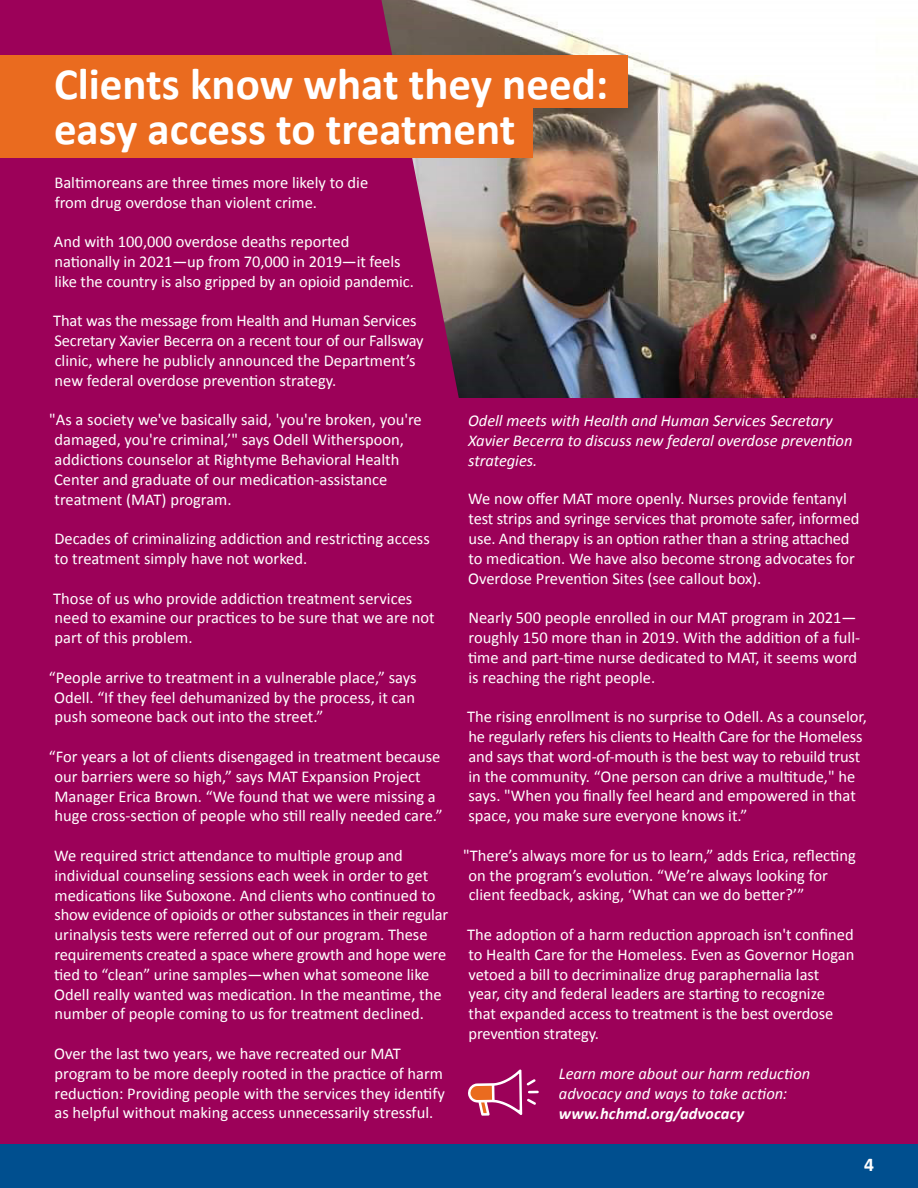
<style>
.page{position:relative;width:918px;height:1188px;background:#fff}
.page>*{position:absolute;margin:0;border:0;box-sizing:border-box;transform-origin:0 0}
.t1{font:700 45px/45px "Calibri";color:#fff}
.t2{font:700 19.5px "Calibri";color:#fff}
.t3{font:16.5px/19.8px "Calibri";color:#fff}
.t4{font:italic 16.5px/19.8px "Calibri";letter-spacing:-.005em;color:#fff}
.s1{font-weight:700}
</style>
<div class="page">
<div style="left:0;top:0;width:918px;height:1157px;background:#9c0159"></div>
<img style="left:468px;top:0;width:450px;height:397px">
<svg style="left:16px;top:0;width:452px;height:398px"></svg>
<div style="left:0;top:56px;width:627px;height:52px;background:#ea6b1f"></div>
<div style="left:0;top:100px;width:533px;height:58px;background:#ea6b1f"></div>
<svg style="left:468px;top:1069px;width:71px;height:47px"></svg>
<div style="left:0;top:1144px;width:918px;height:44px;background:#004f8f"></div>
<p class="t1" style="left:54px;top:59px;width:556px">Clients know what they need: easy access to treatment</p>
<p class="t3" style="left:54px;top:172px;width:315px">Baltimoreans are three times more likely to die</p>
<p class="t3" style="left:55px;top:192px;width:264px">from drug overdose than violent crime.</p>
<p class="t3" style="left:54px;top:231px;width:297px">And with 100,000 overdose deaths reported</p>
<p class="t3" style="left:55px;top:251px;width:347px">nationally in 2021—up from 70,000 in 2019—it feels</p>
<p class="t3" style="left:55px;top:271px;width:361px">like the country is also gripped by an opioid pandemic.</p>
<p class="t3" style="left:53px;top:310px;width:372px">That was the message from Health and Human Services<br>Secretary Xavier Becerra on a recent tour of our Fallsway clinic, where he publicly announced the Department’s</p>
<p class="t3" style="left:55px;top:370px;width:283px">new federal overdose prevention strategy.</p>
<p class="t3" style="left:54px;top:409px;width:369px;text-indent:-5px">"As a society we've basically said, 'you're broken, you're damaged, you're criminal,’" says Odell Witherspoon, addictions counselor at Rightyme Behavioral Health</p>
<p class="t3" style="left:54px;top:469px;width:335px">Center and graduate of our medication-assistance treatment (MAT) program.</p>
<p class="t3" style="left:54px;top:528px;width:377px">Decades of criminalizing addiction and restricting access</p>
<p class="t3" style="left:54px;top:548px;width:254px">to treatment simply have not worked.</p>
<p class="t3" style="left:53px;top:588px;width:383px">Those of us who provide addiction treatment services need to examine our practices to be sure that we are not part of this problem.</p>
<p class="t3" style="left:54px;top:667px;width:364px;text-align:justify;text-indent:-5px">“People arrive to treatment in a vulnerable place,” says Odell. “If they feel dehumanized by the process, it can push someone back out into the street.”</p>
<p class="t3" style="left:54px;top:746px;width:390px;text-indent:-5px">“For years a lot of clients disengaged in treatment because our barriers were so high,” says MAT Expansion Project Manager Erica Brown. “We found that we were missing a huge cross-section of people who still really needed care.”</p>
<p class="t3" style="left:54px;top:845px;width:396px">We required strict attendance to multiple group and individual counseling sessions each week in order to get medications like Suboxone. And clients who continued to show evidence of opioids or other substances in their regular urinalysis tests were referred out of our program. These requirements created a space where growth and hope were tied to “clean” urine samples—when what someone like Odell really wanted was medication. In the meantime, the number of people coming to us for treatment declined.</p>
<p class="t3" style="left:54px;top:1043px;width:392px">Over the last two years, we have recreated our MAT program to be more deeply rooted in the practice of harm reduction: Providing people with the services they identify as helpful without making access unnecessarily stressful.</p>
<p class="t4" style="left:468px;top:410px;width:386px">Odell meets with Health and Human Services Secretary<br>Xavier Becerra to discuss new federal overdose prevention strategies.</p>
<p class="t3" style="left:468px;top:488px;width:393px">We now offer MAT more openly. Nurses provide fentanyl test strips and syringe services that promote safer, informed use. And therapy is an option rather than a string attached to medication. We have also become strong advocates for Overdose Prevention Sites (see callout box).</p>
<p class="t3" style="left:468px;top:607px;width:394px">Nearly 500 people enrolled in our MAT program in 2021— roughly 150 more than in 2019. With the addition of a full&shy;time and part-time nurse dedicated to MAT, it seems word is reaching the right people.</p>
<p class="t3" style="left:467px;top:706px;width:401px">The rising enrollment is no surprise to Odell. As a counselor, he regularly refers his clients to Health Care for the Homeless and says that word-of-mouth is the best way to rebuild trust in the community. “One person can drive a multitude," he says. "When you finally feel heard and empowered in that space, you make sure everyone knows it.”</p>
<p class="t3" style="left:468px;top:845px;width:389px;text-indent:-5px">"There’s always more for us to learn,” adds Erica, reflecting on the program’s evolution. “We’re always looking for client feedback, asking, ‘What can we do better?’”</p>
<p class="t3" style="left:467px;top:924px;width:389px">The adoption of a harm reduction approach isn't confined to Health Care for the Homeless. Even as Governor Hogan vetoed a bill to decriminalize drug paraphernalia last<br>year, city and federal leaders are starting to recognize that expanded access to treatment is the best overdose prevention strategy.</p>
<p class="t4" style="left:559px;top:1063px;width:253px">Learn more about our harm reduction advocacy and ways to take action: <span class="s1">www.hchmd.org/advocacy</span></p>
<p class="t2" style="left:864px;top:1152px;width:11px">4</p>
</div>
